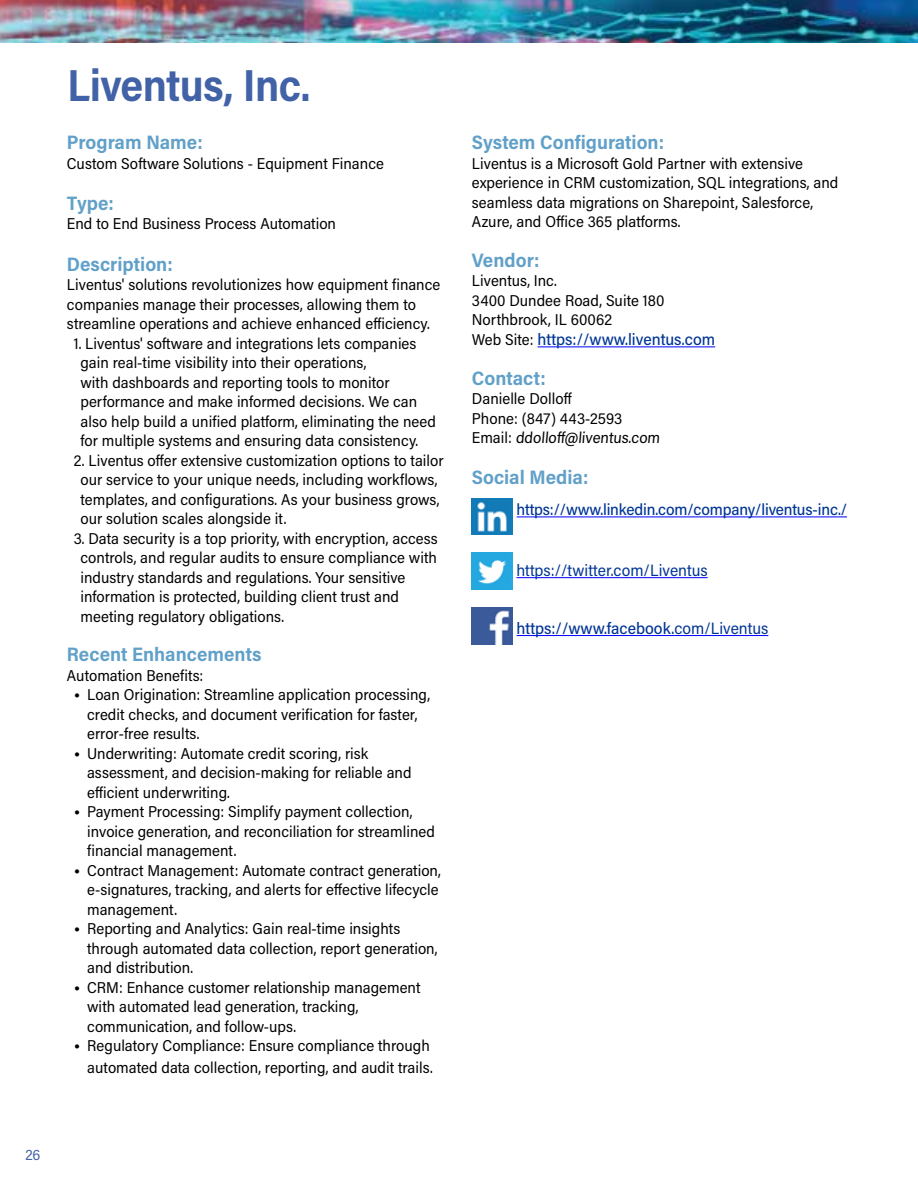
<style>
.page{position:relative;width:918px;height:1188px;background:#fff}
.page>*{position:absolute;margin:0;border:0;box-sizing:border-box;transform-origin:0 0}
.t1{font:700 45px "Acumin Pro Semi Cond";letter-spacing:-.015em;color:#4262a7;scale:.95 1}
.t2{font:700 19.5px "Acumin Pro Semi Cond";color:#61a0c8}
.t3{font:500 16.5px "Acumin Pro Semi Cond";color:#003595}
.t4{font:16.5px "Acumin Pro Semi Cond";color:#003595}
.t5{font:500 16.2px "Acumin Pro Semi Cond";letter-spacing:-.01em;color:#003595}
.t6{font:15.75px/19.5px "Acumin Pro Semi Cond";color:#000}
.t7{font:15px "Acumin Pro Semi Cond";color:#4262a7}
.s1{font-family:"Museo 100"}
.s2{font-weight:400;font-size:15.75px;color:#000}
.s3{font-weight:400}
</style>
<div class="page">
<img style="left:0;top:0;width:918px;height:42px">
<hr style="left:538px;top:346px;width:177px;height:1px;background:#00f">
<hr style="left:517px;top:517px;width:330px;height:1px;background:#00f">
<hr style="left:516px;top:577px;width:192px;height:1px;background:#00f">
<hr style="left:517px;top:635px;width:251px;height:1px;background:#00f">
<img style="left:472px;top:498px;width:41px;height:37px">
<img style="left:472px;top:553px;width:41px;height:37px">
<img style="left:472px;top:608px;width:41px;height:36px">
<h1 class="t1" style="left:68px;top:53px;width:257px">Liventus, Inc.</h1>
<p class="t2" style="left:67px;top:129px;width:137px">Program Name:</p>
<p class="t6" style="left:67px;top:153px;width:319px">Custom Software Solutions - Equipment Finance</p>
<p class="t2" style="left:67px;top:189px;width:48px">Type:</p>
<p class="t6" style="left:67px;top:214px;width:271px">End to End Business Process Automation</p>
<p class="t2" style="left:67px;top:250px;width:107px">Description:</p>
<p class="t6" style="left:67px;top:274px;width:375px">Liventus' solutions revolutionizes how equipment finance companies manage their processes, allowing them to streamline operations and achieve enhanced efficiency.</p>
<p class="t6" style="left:80px;top:333px;width:357px;text-indent:-7px">1. Liventus' software and integrations lets companies gain real-time visibility into their operations,<br>with dashboards and reporting tools to monitor performance and make informed decisions. We can also help build a unified platform, eliminating the need for multiple systems and ensuring data consistency.</p>
<p class="t6" style="left:80px;top:450px;width:365px;text-indent:-7px">2. Liventus offer extensive customization options to tailor our service to your unique needs, including workflows, templates, and configurations. As your business grows, our solution scales alongside it.</p>
<p class="t6" style="left:80px;top:528px;width:359px;text-indent:-7px">3. Data security is a top priority, with encryption, access controls, and regular audits to ensure compliance with industry standards and regulations. Your sensitive information is protected, building client trust and meeting regulatory obligations.</p>
<p class="t2" style="left:67px;top:641px;width:196px">Recent Enhancements</p>
<p class="t6" style="left:67px;top:665px;width:138px">Automation Benefits:</p>
<p class="t6" style="left:87px;top:684px;width:344px;text-indent:-13px"><span class="s1">•</span> Loan Origination: Streamline application processing, credit checks, and document verification for faster, error-free results.</p>
<p class="t6" style="left:87px;top:743px;width:326px;text-indent:-13px"><span class="s1">•</span> Underwriting: Automate credit scoring, risk assessment, and decision-making for reliable and efficient underwriting.</p>
<p class="t6" style="left:87px;top:801px;width:349px;text-indent:-13px"><span class="s1">•</span> Payment Processing: Simplify payment collection, invoice generation, and reconciliation for streamlined financial management.</p>
<p class="t6" style="left:87px;top:860px;width:355px;text-indent:-13px"><span class="s1">•</span> Contract Management: Automate contract generation, e-signatures, tracking, and alerts for effective lifecycle management.</p>
<p class="t6" style="left:87px;top:918px;width:352px;text-indent:-13px"><span class="s1">•</span> Reporting and Analytics: Gain real-time insights through automated data collection, report generation, and distribution.</p>
<p class="t6" style="left:87px;top:977px;width:335px;text-indent:-13px"><span class="s1">•</span> CRM: Enhance customer relationship management with automated lead generation, tracking, communication, and follow-ups.</p>
<p class="t6" style="left:74px;top:1034px;width:360px;line-height:21.6px;text-align:right"><span class="s1">•</span> Regulatory Compliance: Ensure compliance through automated data collection, reporting, and audit trails.</p>
<p class="t2" style="left:472px;top:129px;width:194px">System Configuration:</p>
<p class="t6" style="left:472px;top:153px;width:368px">Liventus is a Microsoft Gold Partner with extensive experience in CRM customization, SQL integrations, and seamless data migrations on Sharepoint, Salesforce, Azure, and Office 365 platforms.</p>
<p class="t2" style="left:472px;top:246px;width:69px">Vendor:</p>
<p class="t6" style="left:472px;top:271px;width:194px">Liventus, Inc.<br>3400 Dundee Road, Suite 180<br>Northbrook, IL 60062</p>
<p class="t3" style="left:472px;top:328px;width:245px"><span class="s2">Web Site:</span> https://www.liventus.com</p>
<p class="t2" style="left:472px;top:364px;width:75px">Contact:</p>
<p class="t6" style="left:472px;top:388px;width:191px">Danielle Dolloff<br>Phone: (847) 443-2593<br>Email: ddolloff@liventus.com</p>
<p class="t2" style="left:472px;top:464px;width:118px">Social Media:</p>
<p class="t5" style="left:517px;top:498px;width:332px">https://www.linkedin.com/company/liventus-inc./</p>
<p class="t4" style="left:516px;top:559px;width:193px">https://twitter.com/Liventus</p>
<p class="t3" style="left:517px;top:617px;width:253px">https://www.facebook.<span class="s3">com/Liventus</span></p>
<p class="t7" style="left:25px;top:1144px;width:17px">26</p>
</div>
